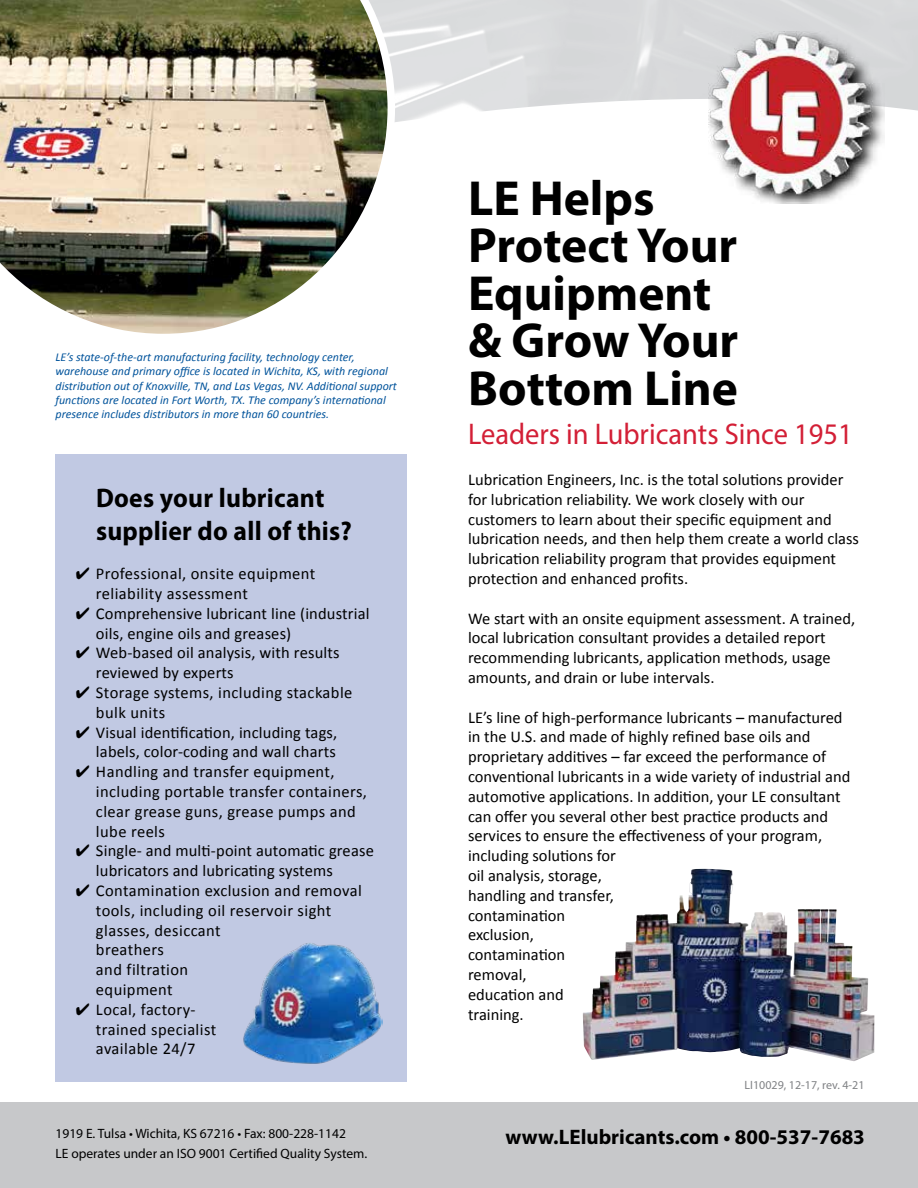
<style>
.page{position:relative;width:918px;height:1188px;background:#fff}
.page>*{position:absolute;margin:0;border:0;box-sizing:border-box;transform-origin:0 0}
.t1{font:700 49.5px/47.4px "Myriad Pro";color:#000}
.t2{font:30px "Myriad Pro";color:#d31f36;scale:.95 1}
.t3{font:700 27px/32.4px "Myriad Pro";letter-spacing:.01em;color:#000;scale:.95 1}
.t4{font:700 21px "Myriad Pro";color:#000}
.t5{font:16.5px/19.8px "Calibri";color:#000}
.t6{font:16.5px/19.8px "Calibri";letter-spacing:.025em;color:#000}
.t7{font:13.5px/19.5px "Myriad Pro";color:#000}
.t8{font:italic 12px/14.4px "Calibri";color:#00539b}
.t9{font:12px "Myriad Pro";color:#808285}
</style>
<div class="page">
<div style="left:56px;top:454px;width:351px;height:628px;background:#c1c9e3"></div>
<div style="left:0;top:1103px;width:918px;height:85px;background:#c7c8ca"></div>
<img style="left:709px;top:31px;width:176px;height:172px">
<img style="left:0;top:0;width:395px;height:334px">
<img style="left:243px;top:943px;width:139px;height:121px">
<img style="left:583px;top:869px;width:291px;height:192px">
<p class="t8" style="left:56px;top:349px;width:343px">LE’s state-of-the-art manufacturing facility, technology center, warehouse and primary office is located in Wichita, KS, with regional distribution out of Knoxville, TN, and Las Vegas, NV. Additional support functions are located in Fort Worth, TX. The company’s international presence includes distributors in more than 60 countries.</p>
<h3 class="t3" style="left:96px;top:481px;width:271px">Does your lubricant supplier do all of this?</h3>
<p class="t6" style="left:96px;top:563px;width:221px;text-indent:-20px">✔ Professional, onsite equipment reliability assessment</p>
<p class="t5" style="left:96px;top:603px;width:275px;text-indent:-20px">✔ Comprehensive lubricant line (industrial oils, engine oils and greases)</p>
<p class="t5" style="left:96px;top:642px;width:245px;text-indent:-20px">✔ Web-based oil analysis, with results reviewed by experts</p>
<p class="t6" style="left:96px;top:682px;width:258px;text-indent:-20px">✔ Storage systems, including stackable bulk units</p>
<p class="t5" style="left:76px;top:721px;width:263px;text-align:right">✔ Visual identification, including tags, labels, color-coding and wall charts</p>
<p class="t6" style="left:96px;top:761px;width:272px;text-indent:-20px">✔ Handling and transfer equipment, including portable transfer containers, clear grease guns, grease pumps and lube reels</p>
<p class="t5" style="left:96px;top:840px;width:279px;text-indent:-20px">✔ Single- and multi-point automatic grease lubricators and lubricating systems</p>
<p class="t6" style="left:96px;top:880px;width:267px;text-indent:-20px">✔ Contamination exclusion and removal tools, including oil reservoir sight glasses, desiccant<br>breathers<br>and filtration<br>equipment</p>
<p class="t6" style="left:96px;top:999px;width:122px;text-indent:-20px">✔ Local, factory&shy;trained specialist available 24/7</p>
<h1 class="t1" style="left:468px;top:173px;width:272px">LE Helps<br>Protect Your<br>Equipment &amp; Grow Your<br>Bottom Line</h1>
<h2 class="t2" style="left:468px;top:415px;width:406px">Leaders in Lubricants Since 1951</h2>
<p class="t5" style="left:468px;top:469px;width:392px">Lubrication Engineers, Inc. is the total solutions provider for lubrication reliability. We work closely with our customers to learn about their specific equipment and lubrication needs, and then help them create a world class lubrication reliability program that provides equipment protection and enhanced profits.</p>
<p class="t5" style="left:468px;top:607px;width:389px">We start with an onsite equipment assessment. A trained, local lubrication consultant provides a detailed report recommending lubricants, application methods, usage amounts, and drain or lube intervals.</p>
<p class="t5" style="left:468px;top:706px;width:384px">LE’s line of high-performance lubricants – manufactured in the U.S. and made of highly refined base oils and proprietary additives – far exceed the performance of conventional lubricants in a wide variety of industrial and automotive applications. In addition, your LE consultant can offer you several other best practice products and services to ensure the effectiveness of your program, including solutions for<br>oil analysis, storage,<br>handling and transfer,<br>contamination<br>exclusion,<br>contamination<br>removal,<br>education and<br>training.</p>
<p class="t9" style="left:745px;top:1077px;width:121px">LI10029, 12-17, rev. 4-21</p>
<p class="t7" style="left:56px;top:1124px;width:313px">1919 E. Tulsa • Wichita, KS 67216 • Fax: 800-228-1142<br>LE operates under an ISO 9001 Certified Quality System.</p>
<p class="t4" style="left:506px;top:1123px;width:361px">www.LElubricants.com • 800-537-7683</p>
</div>
